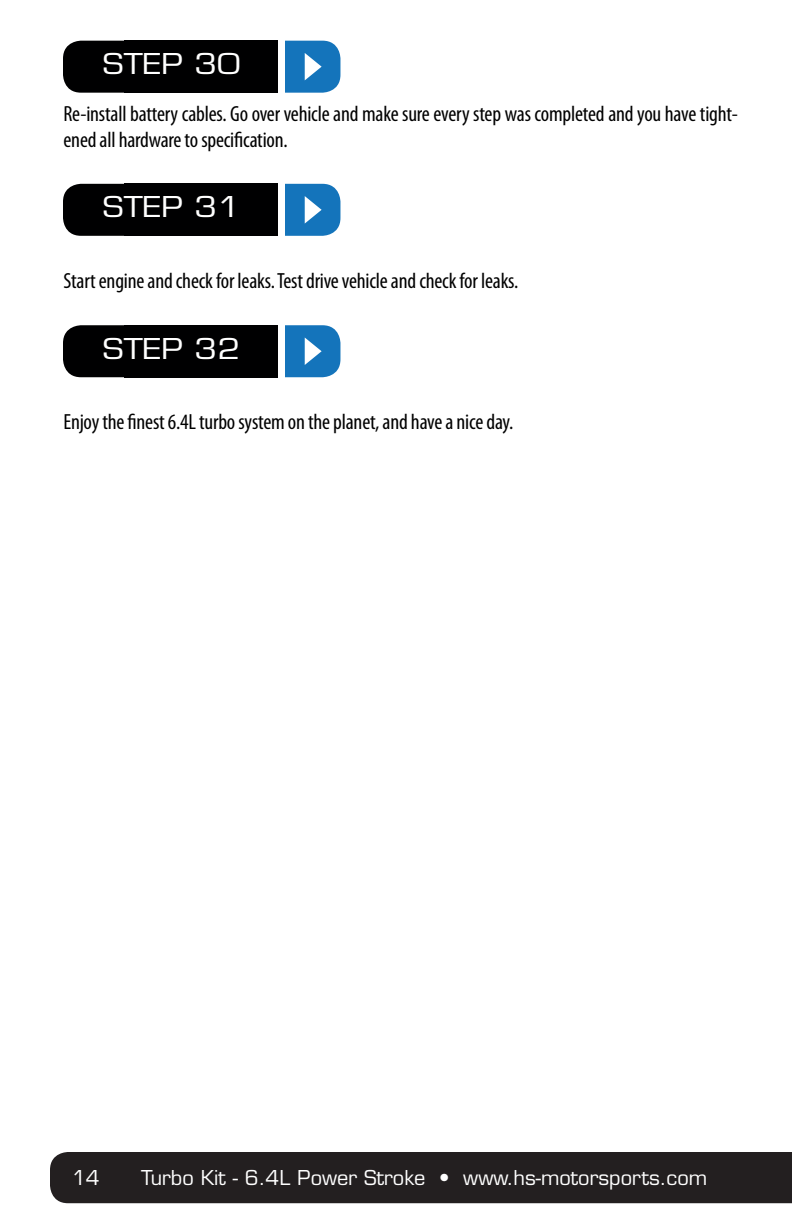
<style>
.page{position:relative;width:792px;height:1224px;background:#fff}
.page>*{position:absolute;margin:0;border:0;box-sizing:border-box;transform-origin:0 0}
.t1{font:28px "Eurostile LT Std";color:#fff;scale:1.18 1}
.t2{font:condensed 22px/26.4px "Myriad Pro";letter-spacing:-.01em;color:#000}
.t3{font:20px "Eurostile LT Std";color:#fff}
</style>
<div class="page">
<div style="left:50px;top:1152px;width:742px;height:51px;background:#231f20"></div>
<div style="left:63px;top:325px;width:149px;height:52px;background:#000001;border-radius:18px"></div>
<div style="left:261px;top:325px;width:79px;height:52px;background:#1474bb;border-radius:18px"></div>
<div style="left:125px;top:325px;width:160px;height:52px;background:#000001"></div>
<div style="left:279px;top:323px;width:6px;height:56px;background:#fff"></div>
<svg style="left:305px;top:338px;width:17px;height:27px"></svg>
<div style="left:63px;top:184px;width:149px;height:52px;background:#000001;border-radius:18px"></div>
<div style="left:261px;top:184px;width:79px;height:52px;background:#1474bb;border-radius:18px"></div>
<div style="left:125px;top:184px;width:160px;height:52px;background:#000001"></div>
<div style="left:279px;top:182px;width:6px;height:55px;background:#fff"></div>
<svg style="left:305px;top:196px;width:17px;height:28px"></svg>
<div style="left:63px;top:41px;width:149px;height:52px;background:#000001;border-radius:18px"></div>
<div style="left:261px;top:41px;width:79px;height:52px;background:#1474bb;border-radius:18px"></div>
<div style="left:125px;top:41px;width:160px;height:52px;background:#000001"></div>
<div style="left:279px;top:39px;width:6px;height:55px;background:#fff"></div>
<svg style="left:305px;top:53px;width:17px;height:27px"></svg>
<p class="t1" style="left:103px;top:47px;width:118px">STEP 30</p>
<p class="t2" style="left:64px;top:100px;width:676px">Re-install battery cables. Go over vehicle and make sure every step was completed and you have tight&shy;ened all hardware to specification.</p>
<p class="t1" style="left:103px;top:190px;width:118px">STEP 31</p>
<p class="t2" style="left:64px;top:268px;width:456px">Start engine and check for leaks. Test drive vehicle and check for leaks.</p>
<p class="t1" style="left:103px;top:331px;width:118px">STEP 32</p>
<p class="t2" style="left:64px;top:409px;width:451px">Enjoy the finest 6.4L turbo system on the planet, and have a nice day.</p>
<p class="t3" style="left:72px;top:1166px;width:29px">14</p>
<p class="t3" style="left:141px;top:1166px;width:568px">Turbo Kit - 6.4L Power Stroke • www.hs-motorsports.com</p>
</div>
